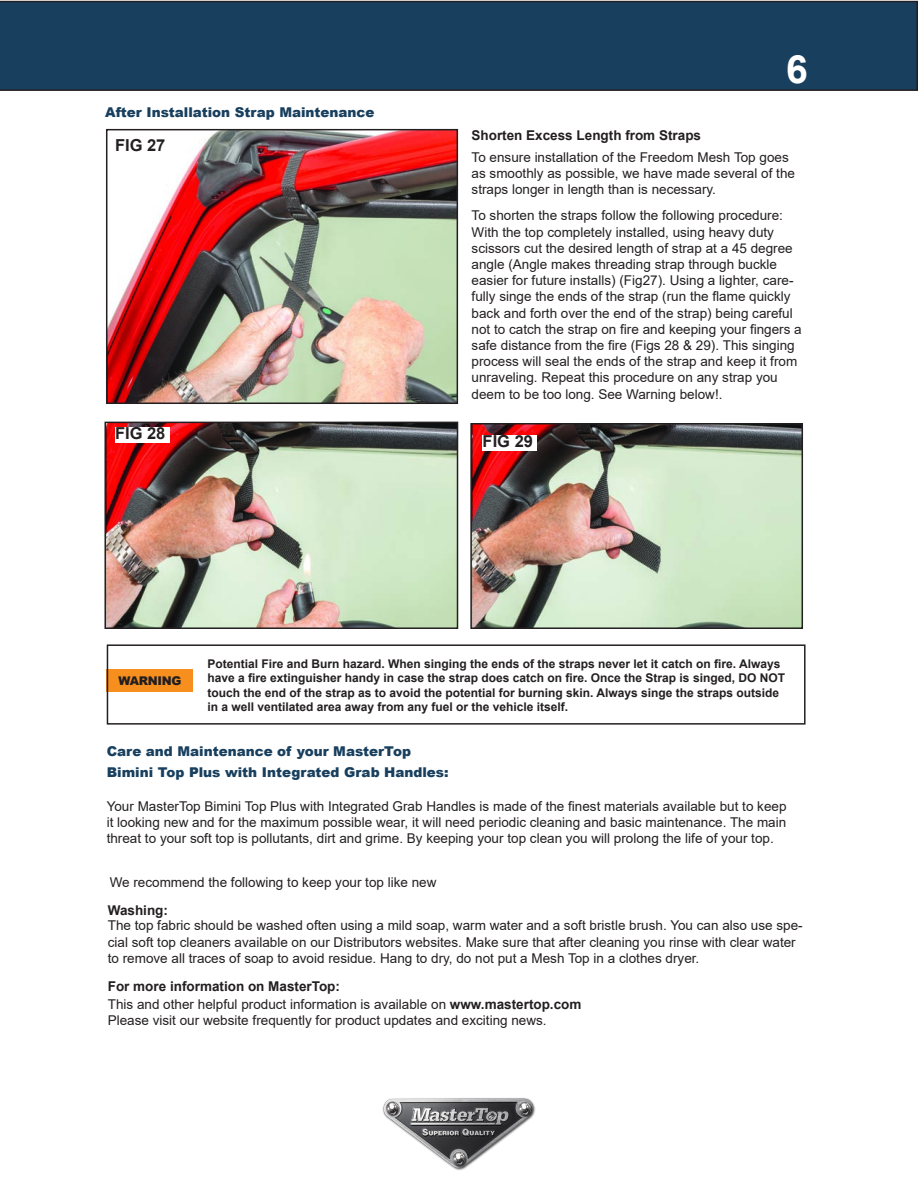
<style>
.page{position:relative;width:918px;height:1188px;background:#fff}
.page>*{position:absolute;margin:0;border:0;box-sizing:border-box;transform-origin:0 0}
.t1{font:700 39px "Arial";color:#fff}
.t2{font:700 16.5px "Arial";color:#231f20}
.t3{font:13.5px/16.2px "Arial";color:#231f20}
.t4{font:900 13.5px "Arial";color:#183f5e}
.t5{font:700 13.5px "Arial";color:#231f20}
.t6{font:700 12px/14.4px "Arial";color:#231f20}
.t7{font:900 12px "Arial";letter-spacing:-.03em;color:#231f20}
.s1{font-weight:700}
</style>
<div class="page">
<img style="left:383px;top:1098px;width:152px;height:72px">
<div style="left:0;top:1px;width:918px;height:90px;background:#183f5e"></div>
<img style="left:109px;top:132px;width:346px;height:269px">
<div style="left:106px;top:129px;width:352px;height:275px;border:2px solid #231f20"></div>
<img style="left:107px;top:425px;width:348px;height:201px">
<div style="left:104px;top:422px;width:354px;height:207px;border:2px solid #231f20"></div>
<img style="left:473px;top:426px;width:327px;height:200px">
<div style="left:470px;top:423px;width:333px;height:206px;border:2px solid #231f20"></div>
<div style="left:107px;top:670px;width:86px;height:22px;background:#f68f1e"></div>
<div style="left:107px;top:644px;width:699px;height:81px;border:2px solid #231f20"></div>
<div style="left:115px;top:138px;width:54px;height:16px;background:#fff"></div>
<div style="left:483px;top:435px;width:54px;height:16px;background:#fff"></div>
<div style="left:115px;top:427px;width:54px;height:16px;background:#fff"></div>
<p class="t4" style="left:105px;top:102px;width:271px">After Installation Strap Maintenance</p>
<p class="t2" style="left:115px;top:133px;width:52px">FIG 27</p>
<p class="t2" style="left:115px;top:422px;width:52px">FIG 28</p>
<p class="t1" style="left:786px;top:42px;width:23px">6</p>
<p class="t5" style="left:472px;top:126px;width:231px">Shorten Excess Length from Straps</p>
<p class="t3" style="left:472px;top:149px;width:325px">To ensure installation of the Freedom Mesh Top goes as smoothly as possible, we have made several of the straps longer in length than is necessary.</p>
<p class="t3" style="left:472px;top:208px;width:332px">To shorten the straps follow the following procedure:<br>With the top completely installed, using heavy duty scissors cut the desired length of strap at a 45 degree angle (Angle makes threading strap through buckle easier for future installs) (Fig27). Using a lighter, care&shy;fully singe the ends of the strap (run the flame quickly back and forth over the end of the strap) being careful not to catch the strap on fire and keeping your fingers a safe distance from the fire (Figs 28 &amp; 29). This singing process will seal the ends of the strap and keep it from unraveling. Repeat this procedure on any strap you deem to be too long. See Warning below!.</p>
<p class="t2" style="left:483px;top:429px;width:52px">FIG 29</p>
<p class="t6" style="left:207px;top:657px;width:579px">Potential Fire and Burn hazard. When singing the ends of the straps never let it catch on fire. Always have a fire extinguisher handy in case the strap does catch on fire. Once the Strap is singed, DO NOT touch the end of the strap as to avoid the potential for burning skin. Always singe the straps outside in a well ventilated area away from any fuel or the vehicle itself.</p>
<p class="t4" style="left:107px;top:741px;width:306px">Care and Maintenance of your MasterTop</p>
<p class="t4" style="left:107px;top:762px;width:344px">Bimini Top Plus with Integrated Grab Handles:</p>
<p class="t3" style="left:107px;top:798px;width:681px;text-align:justify">Your MasterTop Bimini Top Plus with Integrated Grab Handles is made of the finest materials available but to keep it looking new and for the maximum possible wear, it will need periodic cleaning and basic maintenance. The main threat to your soft top is pollutants, dirt and grime. By keeping your top clean you will prolong the life of your top.</p>
<p class="t3" style="left:110px;top:874px;width:328px">We recommend the following to keep your top like new</p>
<p class="t3" style="left:108px;top:917px;width:696px">The top fabric should be washed often using a mild soap, warm water and a soft bristle brush. You can also use spe&shy;cial soft top cleaners available on our Distributors websites. Make sure that after cleaning you rinse with clear water to remove all traces of soap to avoid residue. Hang to dry, do not put a Mesh Top in a clothes dryer.</p>
<p class="t7" style="left:118px;top:672px;width:65px">WARNING</p>
<p class="t5" style="left:108px;top:900px;width:62px">Washing:</p>
<p class="t5" style="left:108px;top:976px;width:234px">For more information on MasterTop:</p>
<p class="t3" style="left:108px;top:996px;width:475px">This and other helpful product information is available on <span class="s1">www.mastertop.com</span></p>
<p class="t3" style="left:108px;top:1012px;width:440px">Please visit our website frequently for product updates and exciting news.</p>
</div>
